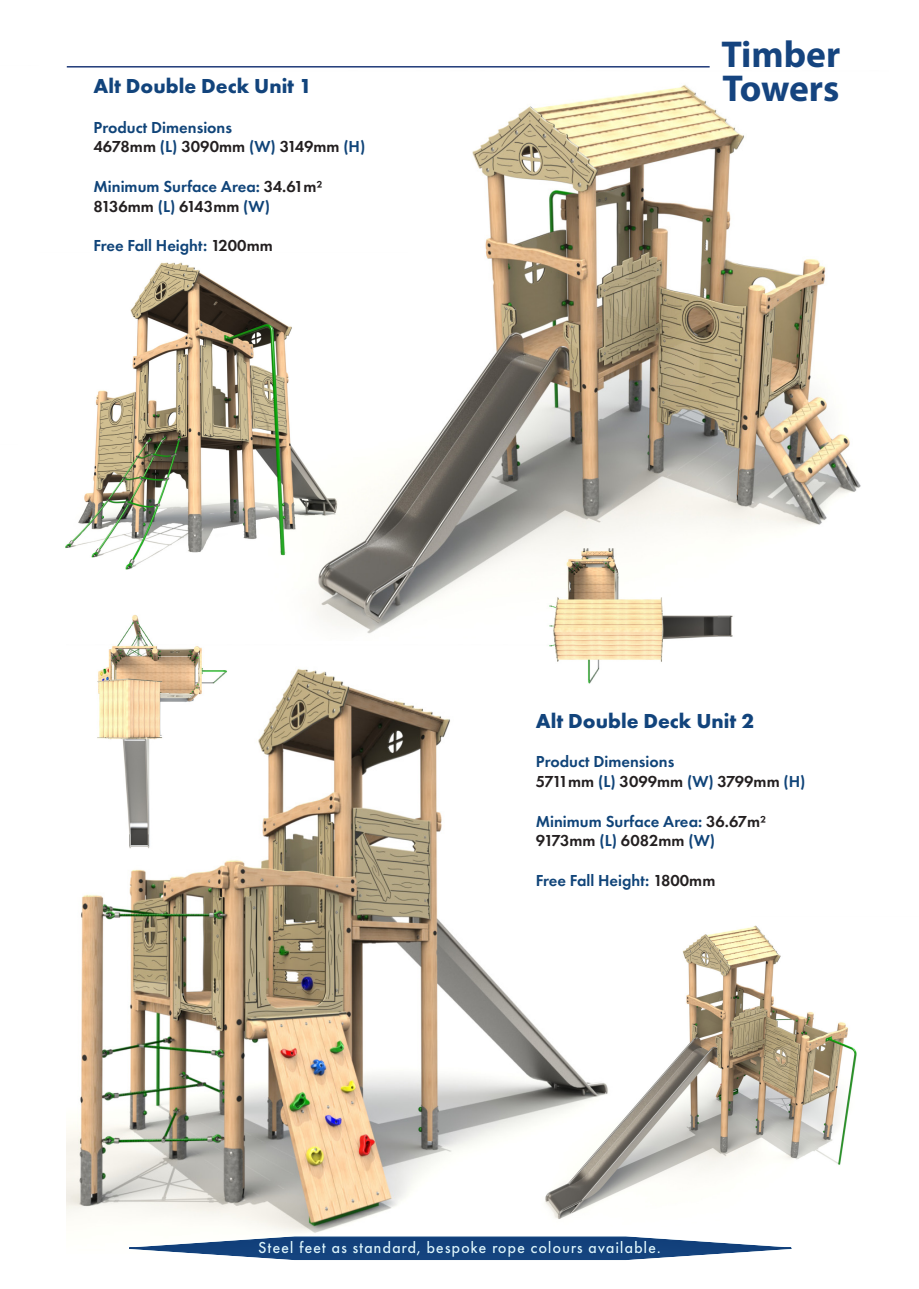
<style>
.page{position:relative;width:919px;height:1289px;background:#fff}
.page>*{position:absolute;margin:0;border:0;box-sizing:border-box;transform-origin:0 0}
.t1{font:700 37.5px/34.5px "Myriad Pro";color:#15447f}
.t2{font:700 21px "Futura PT";color:#12447c}
.t3{font:600 16.5px "Futura PT";color:#104479}
.t4{font:600 16.5px "Futura PT";color:#231f20}
.t5{font:500 16.5px "Futura PT";letter-spacing:.05em;color:#fff}
.s1{color:#104479}
.s2{color:#231f20}
</style>
<div class="page">
<img style="left:621px;top:925px;width:236px;height:266px">
<img style="left:65px;top:262px;width:180px;height:308px">
<img style="left:245px;top:85px;width:616px;height:549px">
<img style="left:67px;top:668px;width:554px;height:566px">
<img style="left:78px;top:615px;width:156px;height:240px">
<img style="left:544px;top:541px;width:209px;height:146px">
<hr style="left:67px;top:66px;width:642px;height:2px;background:#203b79">
<div style="left:120px;top:1235px;width:680px;height:28px;background:#c7e9f4;opacity:.75"></div>
<p class="t2" style="left:94px;top:72px;width:219px">Alt Double Deck Unit 1</p>
<p class="t3" style="left:94px;top:117px;width:140px">Product Dimensions</p>
<p class="t4" style="left:94px;top:136px;width:273px">4678mm <span class="s1">(L)</span> 3090mm <span class="s1">(W)</span> 3149mm <span class="s1">(H)</span></p>
<p class="t3" style="left:94px;top:176px;width:231px">Minimum Surface Area: <span class="s2">34.61m²</span></p>
<p class="t4" style="left:94px;top:196px;width:178px">8136mm <span class="s1">(L)</span> 6143mm <span class="s1">(W)</span></p>
<p class="t3" style="left:94px;top:235px;width:181px">Free Fall Height: <span class="s2">1200mm</span></p>
<h1 class="t1" style="left:721px;top:36px;width:120px">Timber<br>Towers</h1>
<p class="t2" style="left:536px;top:707px;width:219px">Alt Double Deck Unit 2</p>
<p class="t3" style="left:536px;top:751px;width:140px">Product Dimensions</p>
<p class="t4" style="left:536px;top:771px;width:271px">5711mm <span class="s1">(L)</span> 3099mm <span class="s1">(W)</span> 3799mm <span class="s1">(H)</span></p>
<p class="t3" style="left:536px;top:810px;width:232px">Minimum Surface Area: <span class="s2">36.67m²</span></p>
<p class="t4" style="left:536px;top:830px;width:181px">9173mm <span class="s1">(L)</span> 6082mm <span class="s1">(W)</span></p>
<p class="t3" style="left:536px;top:870px;width:181px">Free Fall Height: <span class="s2">1800mm</span></p>
<p class="t5" style="left:258px;top:1237px;width:404px">Steel feet as standard, bespoke rope colours available.</p>
</div>
